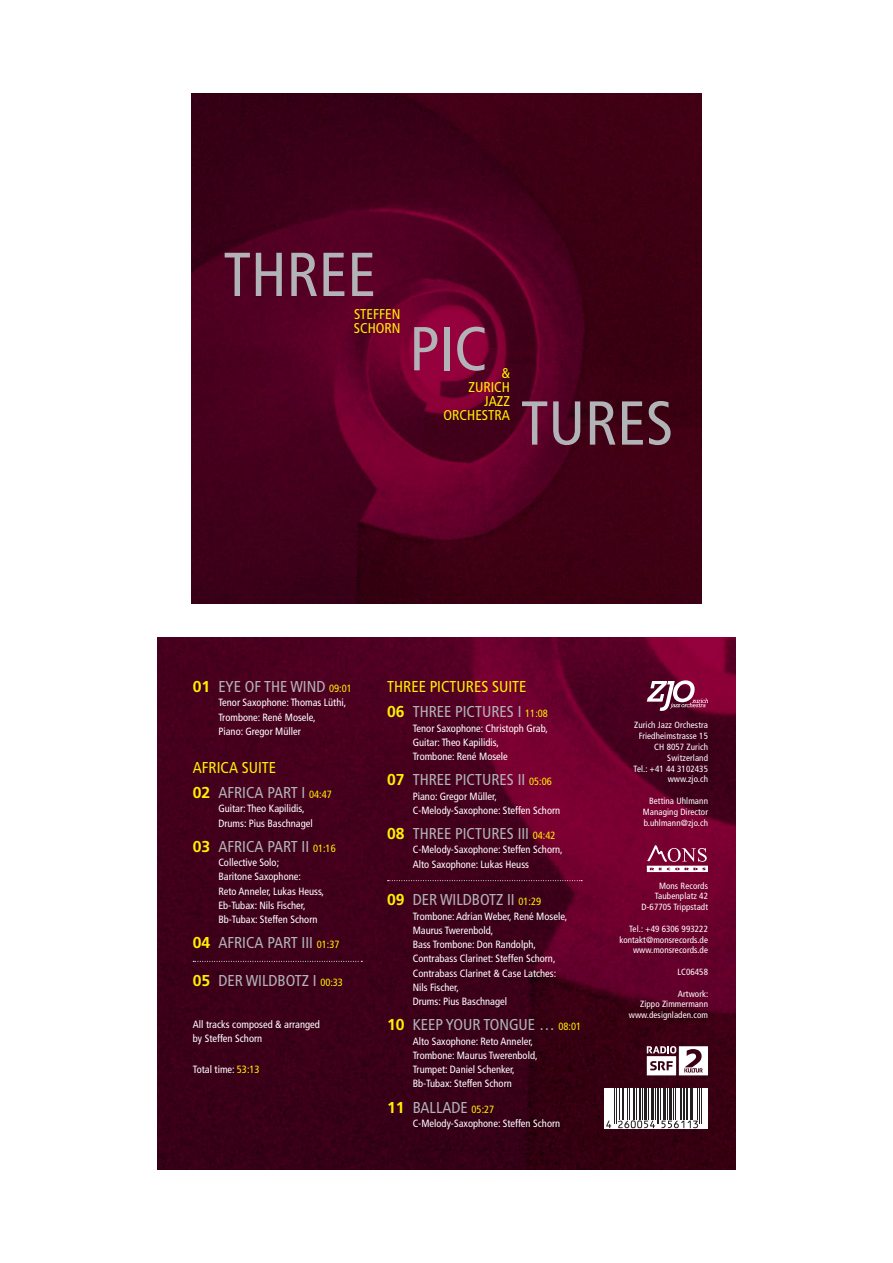
<style>
.page{position:relative;width:893px;height:1263px;background:#fff}
.page>*{position:absolute;margin:0;border:0;box-sizing:border-box;transform-origin:0 0}
.t1{font:condensed 61.95px "Frutiger LT Std";color:#b2b3b7}
.t2{font:condensed 15.75px "Frutiger LT Std";color:#b2b3b7}
.t3{font:condensed 15.75px/25.2px "Frutiger LT Std";color:#fff101}
.t4{font:condensed 14.25px/14.2px "Frutiger LT Std";color:#fff101}
.t5{font:condensed 10.5px/14.2px "Frutiger LT Std";color:#fff}
.t6{font:condensed 9px/10.8px "Frutiger LT Std";letter-spacing:.01em;color:#fff;text-align:right}
.s1{font-weight:700;font-stretch:normal;color:#fff101}
.s2{font-size:10.5px;color:#fff101}
.s3{font-weight:700;font-stretch:normal}
.s4{color:#b2b3b7}
.s5{font-size:10.5px}
.s6{color:#fff101}
</style>
<div class="page">
<img style="left:191px;top:94px;width:511px;height:510px">
<img style="left:157px;top:638px;width:579px;height:531px">
<svg style="left:193px;top:961px;width:169px;height:1px"></svg>
<svg style="left:388px;top:880px;width:194px;height:1px"></svg>
<div style="left:604px;top:1088px;width:104px;height:41px;background:#fff"></div>
<svg style="left:606px;top:1120px;width:5px;height:8px"></svg>
<hr style="left:614px;top:1088px;width:1px;height:36px;background:#231f20">
<hr style="left:616px;top:1088px;width:1px;height:36px;background:#231f20">
<hr style="left:619px;top:1088px;width:1px;height:31px;background:#231f20">
<hr style="left:622px;top:1088px;width:2px;height:31px;background:#231f20">
<hr style="left:627px;top:1088px;width:1px;height:31px;background:#231f20">
<hr style="left:629px;top:1088px;width:1px;height:31px;background:#231f20">
<hr style="left:633px;top:1088px;width:2px;height:31px;background:#231f20">
<hr style="left:636px;top:1088px;width:1px;height:31px;background:#231f20">
<hr style="left:639px;top:1088px;width:2px;height:31px;background:#231f20">
<hr style="left:642px;top:1088px;width:1px;height:31px;background:#231f20">
<hr style="left:644px;top:1088px;width:3px;height:31px;background:#231f20">
<hr style="left:648px;top:1088px;width:1px;height:31px;background:#231f20">
<svg style="left:618px;top:1120px;width:37px;height:8px"></svg>
<hr style="left:651px;top:1088px;width:3px;height:31px;background:#231f20">
<hr style="left:655px;top:1088px;width:1px;height:31px;background:#231f20">
<hr style="left:657px;top:1088px;width:1px;height:36px;background:#231f20">
<hr style="left:658px;top:1088px;width:1px;height:36px;background:#231f20">
<hr style="left:660px;top:1088px;width:1px;height:31px;background:#231f20">
<hr style="left:663px;top:1088px;width:3px;height:31px;background:#231f20">
<hr style="left:667px;top:1088px;width:1px;height:31px;background:#231f20">
<hr style="left:669px;top:1088px;width:3px;height:31px;background:#231f20">
<hr style="left:673px;top:1088px;width:1px;height:31px;background:#231f20">
<hr style="left:675px;top:1088px;width:1px;height:31px;background:#231f20">
<hr style="left:680px;top:1088px;width:1px;height:31px;background:#231f20">
<hr style="left:683px;top:1088px;width:2px;height:31px;background:#231f20">
<hr style="left:686px;top:1088px;width:2px;height:31px;background:#231f20">
<hr style="left:690px;top:1088px;width:2px;height:31px;background:#231f20">
<svg style="left:661px;top:1120px;width:37px;height:8px"></svg>
<hr style="left:692px;top:1088px;width:1px;height:31px;background:#231f20">
<hr style="left:697px;top:1088px;width:1px;height:31px;background:#231f20">
<hr style="left:699px;top:1088px;width:1px;height:36px;background:#231f20">
<hr style="left:701px;top:1088px;width:1px;height:36px;background:#231f20">
<svg style="left:647px;top:845px;width:61px;height:27px"></svg>
<svg style="left:647px;top:1046px;width:61px;height:29px"></svg>
<svg style="left:647px;top:680px;width:61px;height:31px"></svg>
<p class="t1" style="left:224px;top:238px;width:154px">THREE</p>
<p class="t4" style="left:354px;top:307px;width:48px">STEFFEN<br>SCHORN</p>
<p class="t1" style="left:409px;top:313px;width:80px">PIC</p>
<p class="t4" style="left:444px;top:366px;width:68px;text-align:right">&amp;<br>ZURICH<br>JAZZ<br>ORCHESTRA</p>
<p class="t1" style="left:521px;top:387px;width:154px">TURES</p>
<p class="t2" style="left:193px;top:677px;width:161px"><span class="s1">01</span> EYE OF THE WIND <span class="s2">09:01</span></p>
<p class="t5" style="left:218px;top:696px;width:129px">Tenor Saxophone: Thomas Lüthi,<br>Trombone: René Mosele,<br>Piano: Gregor Müller</p>
<p class="t3" style="left:193px;top:755px;width:141px">AFRICA SUITE<br><span class="s3">02</span> <span class="s4">AFRICA PART I</span> <span class="s5">04:47</span></p>
<p class="t5" style="left:218px;top:802px;width:96px">Guitar: Theo Kapilidis,<br>Drums: Pius Baschnagel</p>
<p class="t2" style="left:193px;top:837px;width:144px"><span class="s1">03</span> AFRICA PART II <span class="s2">01:16</span></p>
<p class="t5" style="left:218px;top:855px;width:107px">Collective Solo;<br>Baritone Saxophone:<br>Reto Anneler, Lukas Heuss,<br>Eb-Tubax: Nils Fischer,<br>Bb-Tubax: Steffen Schorn</p>
<p class="t2" style="left:193px;top:933px;width:148px"><span class="s1">04</span> AFRICA PART III <span class="s2">01:37</span></p>
<p class="t2" style="left:193px;top:971px;width:152px"><span class="s1">05</span> DER WILDBOTZ I <span class="s2">00:33</span></p>
<p class="t5" style="left:193px;top:1017px;width:129px">All tracks composed &amp; arranged by Steffen Schorn</p>
<p class="t5" style="left:193px;top:1062px;width:68px">Total time: <span class="s6">53:13</span></p>
<p class="t3" style="left:387px;top:674px;width:162px">THREE PICTURES SUITE<br><span class="s3">06</span> <span class="s4">THREE PICTURES I</span> <span class="s5">11:08</span></p>
<p class="t5" style="left:413px;top:721px;width:137px">Tenor Saxophone: Christoph Grab,<br>Guitar: Theo Kapilidis,<br>Trombone: René Mosele</p>
<p class="t2" style="left:387px;top:771px;width:166px"><span class="s1">07</span> THREE PICTURES II <span class="s2">05:06</span></p>
<p class="t5" style="left:413px;top:789px;width:149px">Piano: Gregor Müller,<br>C-Melody-Saxophone: Steffen Schorn</p>
<p class="t2" style="left:387px;top:824px;width:170px"><span class="s1">08</span> THREE PICTURES III <span class="s2">04:42</span></p>
<p class="t5" style="left:413px;top:842px;width:152px">C-Melody-Saxophone: Steffen Schorn,<br>Alto Saxophone: Lukas Heuss</p>
<p class="t2" style="left:387px;top:891px;width:155px"><span class="s1">09</span> DER WILDBOTZ II <span class="s2">01:29</span></p>
<p class="t5" style="left:413px;top:909px;width:156px">Trombone: Adrian Weber, René Mosele,<br>Maurus Twerenbold,<br>Bass Trombone: Don Randolph,<br>Contrabass Clarinet: Steffen Schorn,<br>Contrabass Clarinet &amp; Case Latches:<br>Nils Fischer,<br>Drums: Pius Baschnagel</p>
<p class="t2" style="left:387px;top:1016px;width:196px"><span class="s1">10</span> KEEP YOUR TONGUE … <span class="s2">08:01</span></p>
<p class="t5" style="left:413px;top:1034px;width:126px">Alto Saxophone: Reto Anneler,<br>Trombone: Maurus Twerenbold,<br>Trumpet: Daniel Schenker,<br>Bb-Tubax: Steffen Schorn</p>
<p class="t2" style="left:387px;top:1098px;width:109px"><span class="s1">11</span> BALLADE <span class="s2">05:27</span></p>
<p class="t5" style="left:413px;top:1116px;width:149px">C-Melody-Saxophone: Steffen Schorn</p>
<p class="t6" style="left:634px;top:720px;width:76px">Zurich Jazz Orchestra<br>Friedheimstrasse 15<br>CH 8057 Zurich<br>Switzerland<br>Tel.: +41 44 3102435 www.zjo.ch</p>
<p class="t6" style="left:643px;top:795px;width:67px;text-align:justify;text-indent:6px">Bettina Uhlmann Managing Director b.uhlmann@zjo.ch</p>
<p class="t6" style="left:642px;top:880px;width:68px">Mons Records<br>Taubenplatz 42<br>D-67705 Trippstadt</p>
<p class="t6" style="left:620px;top:923px;width:90px">Tel.: +49 6306 993222 kontakt@monsrecords.de www.monsrecords.de</p>
<p class="t6" style="left:677px;top:966px;width:32px">LC06458</p>
<p class="t6" style="left:629px;top:988px;width:81px">Artwork:<br>Zippo Zimmermann www.designladen.com</p>
</div>
